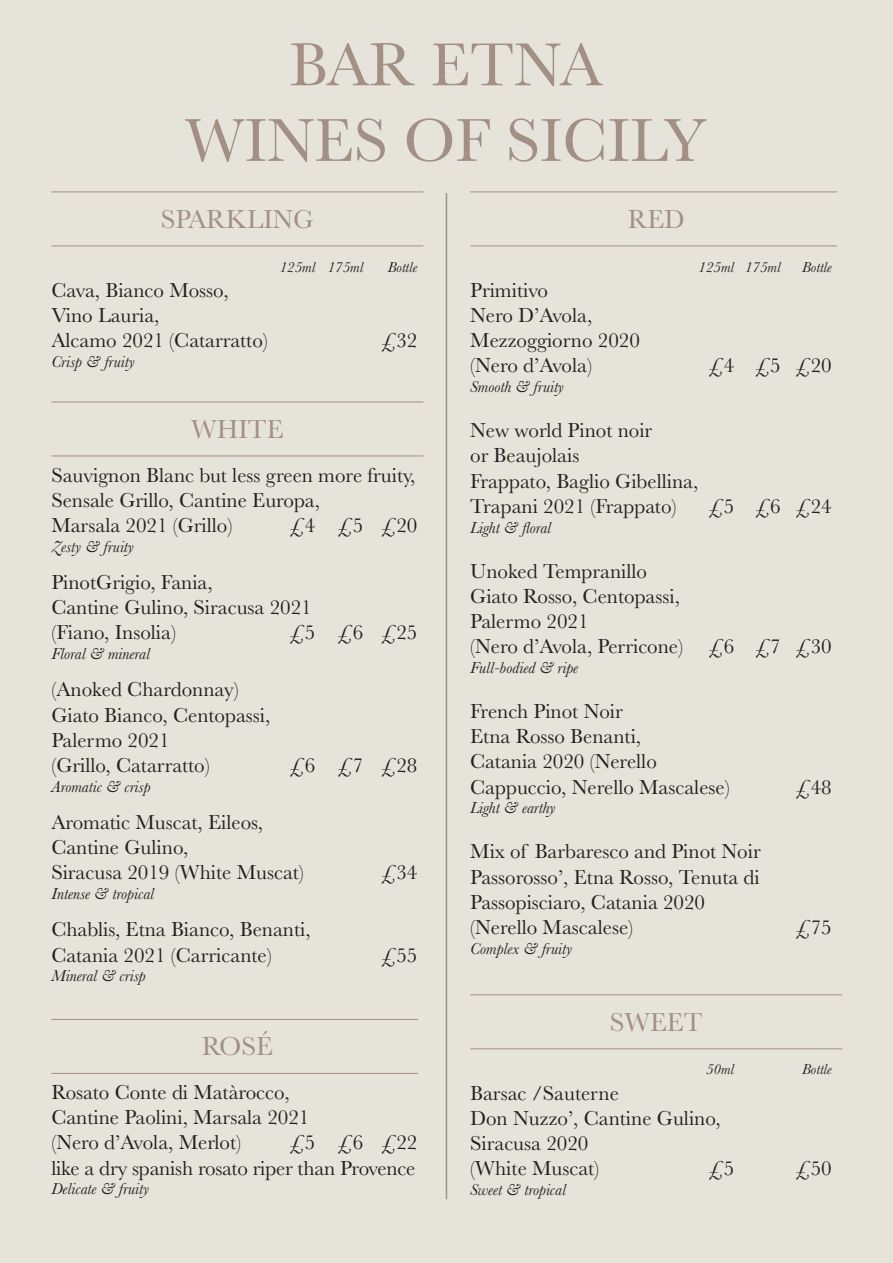
<style>
.page{position:relative;width:893px;height:1263px;background:#fff}
.page>*{position:absolute;margin:0;border:0;box-sizing:border-box;transform-origin:0 0}
.t1{font:63px "Baskerville";color:#a29084}
.t2{font:27px "Baskerville";color:#a29084}
.t3{font:21px/25.2px "Baskerville";color:#231f20;text-align:justify}
.t4{font:italic 16.5px "Baskerville";color:#231f20}
.t5{font:italic 15px "Baskerville";color:#231f20}
</style>
<div class="page">
<hr style="left:51px;top:192px;width:372px;height:1px;background:#a29084">
<hr style="left:51px;top:246px;width:372px;height:1px;background:#a29084">
<hr style="left:51px;top:402px;width:372px;height:1px;background:#a29084">
<hr style="left:51px;top:456px;width:372px;height:1px;background:#a29084">
<hr style="left:51px;top:1019px;width:367px;height:1px;background:#a29084">
<hr style="left:51px;top:1073px;width:367px;height:1px;background:#a29084">
<hr style="left:470px;top:192px;width:367px;height:1px;background:#a29084">
<hr style="left:470px;top:246px;width:367px;height:1px;background:#a29084">
<hr style="left:470px;top:994px;width:372px;height:1px;background:#a29084">
<hr style="left:470px;top:1048px;width:372px;height:1px;background:#a29084">
<hr style="left:446px;top:193px;width:1px;height:1006px;background:#a29084">
<p class="t1" style="left:289px;top:25px;width:314px">BAR ETNA</p>
<p class="t1" style="left:185px;top:100px;width:523px">WINES OF SICILY</p>
<p class="t2" style="left:161px;top:202px;width:155px">SPARKLING</p>
<p class="t5" style="left:280px;top:257px;width:85px">125ml 175ml</p>
<p class="t5" style="left:388px;top:257px;width:31px">Bottle</p>
<p class="t3" style="left:51px;top:278px;width:179px">Cava, Bianco Mosso,</p>
<p class="t3" style="left:51px;top:303px;width:110px">Vino Lauria,</p>
<p class="t3" style="left:51px;top:328px;width:218px">Alcamo 2021 (Catarratto)</p>
<p class="t3" style="left:381px;top:328px;width:37px">£32</p>
<p class="t4" style="left:51px;top:351px;width:85px">Crisp &amp; fruity</p>
<p class="t2" style="left:191px;top:412px;width:94px">WHITE</p>
<p class="t3" style="left:51px;top:462px;width:365px">Sauvignon Blanc but less green more fruity,</p>
<p class="t3" style="left:51px;top:488px;width:270px">Sensale Grillo, Cantine Europa,</p>
<p class="t3" style="left:51px;top:513px;width:183px">Marsala 2021 (Grillo)</p>
<p class="t3" style="left:290px;top:513px;width:129px">£4 £5 £20</p>
<p class="t4" style="left:51px;top:535px;width:84px">Zesty &amp; fruity</p>
<p class="t3" style="left:51px;top:570px;width:163px">PinotGrigio, Fania,</p>
<p class="t3" style="left:51px;top:595px;width:262px">Cantine Gulino, Siracusa 2021</p>
<p class="t3" style="left:51px;top:620px;width:126px">(Fiano, Insolia)</p>
<p class="t3" style="left:290px;top:620px;width:129px">£5 £6 £25</p>
<p class="t4" style="left:51px;top:643px;width:100px">Floral &amp; mineral</p>
<p class="t3" style="left:51px;top:677px;width:189px">(Anoked Chardonnay)</p>
<p class="t3" style="left:51px;top:702px;width:221px">Giato Bianco, Centopassi,</p>
<p class="t3" style="left:51px;top:728px;width:120px">Palermo 2021</p>
<p class="t3" style="left:51px;top:753px;width:160px">(Grillo, Catarratto)</p>
<p class="t3" style="left:290px;top:753px;width:129px">£6 £7 £28</p>
<p class="t4" style="left:51px;top:775px;width:101px">Aromatic &amp; crisp</p>
<p class="t3" style="left:51px;top:810px;width:213px">Aromatic Muscat, Eileos,</p>
<p class="t3" style="left:51px;top:835px;width:138px">Cantine Gulino,</p>
<p class="t3" style="left:51px;top:860px;width:254px">Siracusa 2019 (White Muscat)</p>
<p class="t3" style="left:381px;top:860px;width:37px">£34</p>
<p class="t4" style="left:51px;top:883px;width:104px">Intense &amp; tropical</p>
<p class="t3" style="left:51px;top:917px;width:261px">Chablis, Etna Bianco, Benanti,</p>
<p class="t3" style="left:51px;top:942px;width:222px">Catania 2021 (Carricante)</p>
<p class="t3" style="left:381px;top:942px;width:37px">£55</p>
<p class="t4" style="left:51px;top:965px;width:96px">Mineral &amp; crisp</p>
<p class="t2" style="left:202px;top:1029px;width:73px">ROSÉ</p>
<p class="t3" style="left:51px;top:1080px;width:240px">Rosato Conte di Matàrocco,</p>
<p class="t3" style="left:51px;top:1105px;width:259px">Cantine Paolini, Marsala 2021</p>
<p class="t3" style="left:51px;top:1130px;width:191px">(Nero d’Avola, Merlot)</p>
<p class="t3" style="left:290px;top:1130px;width:129px">£5 £6 £22</p>
<p class="t3" style="left:51px;top:1155px;width:365px">like a dry spanish rosato riper than Provence</p>
<p class="t4" style="left:51px;top:1178px;width:99px">Delicate &amp; fruity</p>
<p class="t2" style="left:628px;top:202px;width:59px">RED</p>
<p class="t5" style="left:699px;top:257px;width:84px">125ml 175ml</p>
<p class="t5" style="left:802px;top:257px;width:31px">Bottle</p>
<p class="t3" style="left:470px;top:278px;width:79px">Primitivo</p>
<p class="t3" style="left:470px;top:303px;width:124px">Nero D’Avola,</p>
<p class="t3" style="left:470px;top:328px;width:171px">Mezzoggiorno 2020</p>
<p class="t3" style="left:470px;top:353px;width:123px">(Nero d’Avola)</p>
<p class="t3" style="left:709px;top:353px;width:124px">£4 £5 £20</p>
<p class="t4" style="left:470px;top:376px;width:95px">Smooth &amp; fruity</p>
<p class="t3" style="left:470px;top:418px;width:184px">New world Pinot noir</p>
<p class="t3" style="left:470px;top:443px;width:111px">or Beaujolais</p>
<p class="t3" style="left:470px;top:468px;width:230px">Frappato, Baglio Gibellina,</p>
<p class="t3" style="left:470px;top:494px;width:208px">Trapani 2021 (Frappato)</p>
<p class="t3" style="left:709px;top:494px;width:124px">£5 £6 £24</p>
<p class="t4" style="left:470px;top:516px;width:82px">Light &amp; floral</p>
<p class="t3" style="left:470px;top:558px;width:178px">Unoked Tempranillo</p>
<p class="t3" style="left:470px;top:584px;width:211px">Giato Rosso, Centopassi,</p>
<p class="t3" style="left:470px;top:609px;width:120px">Palermo 2021</p>
<p class="t3" style="left:470px;top:634px;width:363px">(Nero d’Avola, Perricone) £6 £7 £30</p>
<p class="t4" style="left:470px;top:657px;width:109px">Full-bodied &amp; ripe</p>
<p class="t3" style="left:470px;top:699px;width:154px">French Pinot Noir</p>
<p class="t3" style="left:470px;top:724px;width:172px">Etna Rosso Benanti,</p>
<p class="t3" style="left:470px;top:749px;width:188px">Catania 2020 (Nerello</p>
<p class="t3" style="left:470px;top:774px;width:261px">Cappuccio, Nerello Mascalese)</p>
<p class="t3" style="left:796px;top:774px;width:37px">£48</p>
<p class="t4" style="left:470px;top:797px;width:87px">Light &amp; earthy</p>
<p class="t3" style="left:470px;top:839px;width:292px">Mix of Barbaresco and Pinot Noir Passorosso’, Etna Rosso, Tenuta di Passopisciaro, Catania 2020</p>
<p class="t3" style="left:470px;top:915px;width:165px">(Nerello Mascalese)</p>
<p class="t3" style="left:796px;top:915px;width:37px">£75</p>
<p class="t4" style="left:470px;top:937px;width:103px">Complex &amp; fruity</p>
<p class="t2" style="left:610px;top:1005px;width:94px">SWEET</p>
<p class="t5" style="left:706px;top:1059px;width:30px">50ml</p>
<p class="t5" style="left:802px;top:1059px;width:31px">Bottle</p>
<p class="t3" style="left:470px;top:1080px;width:150px">Barsac /Sauterne</p>
<p class="t3" style="left:470px;top:1106px;width:252px">Don Nuzzo’, Cantine Gulino,</p>
<p class="t3" style="left:470px;top:1131px;width:120px">Siracusa 2020</p>
<p class="t3" style="left:470px;top:1156px;width:131px">(White Muscat)</p>
<p class="t3" style="left:709px;top:1156px;width:27px">£5</p>
<p class="t3" style="left:796px;top:1156px;width:37px">£50</p>
<p class="t4" style="left:470px;top:1179px;width:97px">Sweet &amp; tropical</p>
</div>
